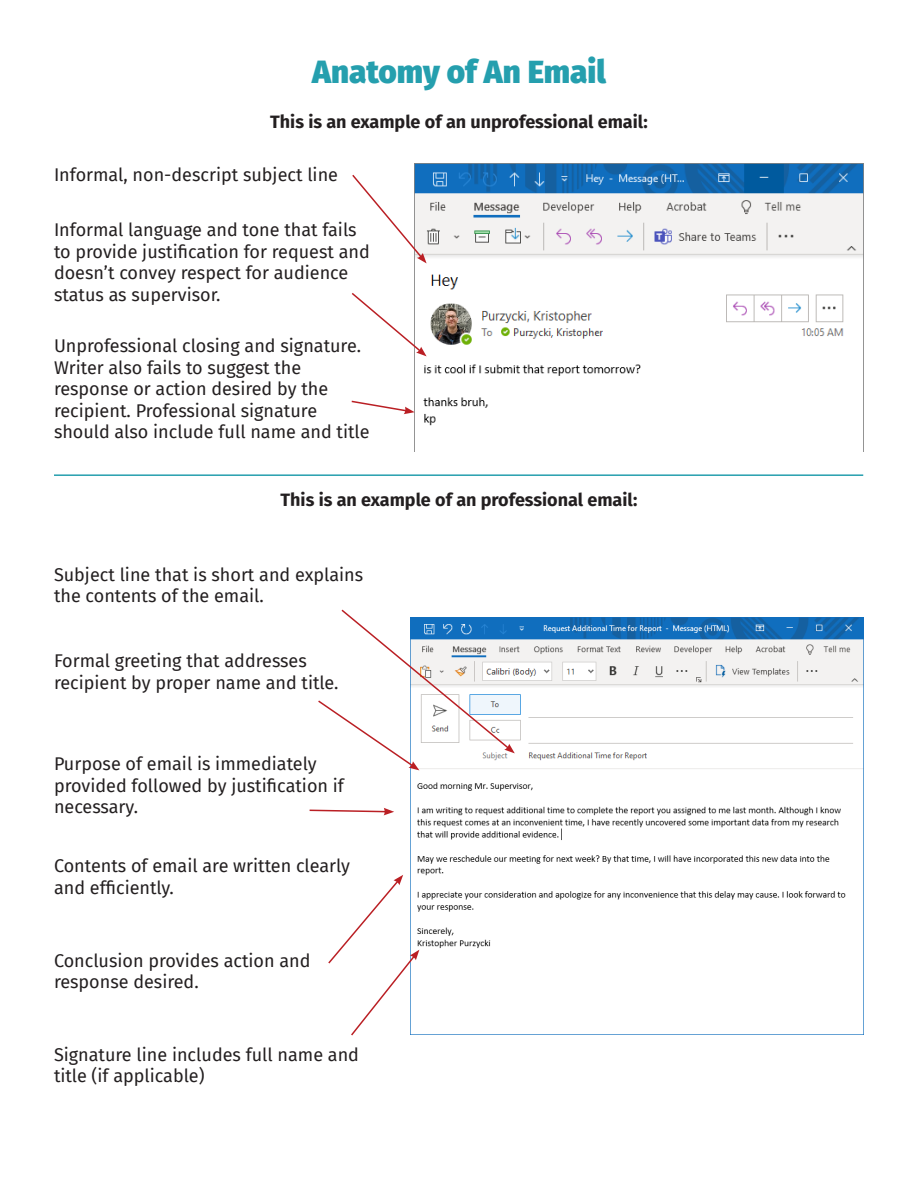
<style>
.page{position:relative;width:918px;height:1188px;background:#fff}
.page>*{position:absolute;margin:0;border:0;box-sizing:border-box;transform-origin:0 0}
.t1{font:900 31.5px "Fira Sans";color:#259fae}
.t2{font:18px/21.6px "Fira Sans";color:#231f20}
.t3{font:700 18px "Fira Sans";color:#231f20}
</style>
<div class="page">
<img style="left:417px;top:617px;width:446px;height:418px">
<img style="left:415px;top:164px;width:449px;height:287px">
<svg style="left:352px;top:173px;width:75px;height:90px"></svg>
<svg style="left:351px;top:291px;width:76px;height:65px"></svg>
<svg style="left:351px;top:400px;width:64px;height:14px"></svg>
<hr style="left:54px;top:474px;width:809px;height:2px;background:#259fae">
<svg style="left:318px;top:609px;width:197px;height:161px"></svg>
<svg style="left:309px;top:808px;width:85px;height:7px"></svg>
<svg style="left:328px;top:875px;width:91px;height:161px"></svg>
<p class="t1" style="left:312px;top:44px;width:295px">Anatomy of An Email</p>
<p class="t3" style="left:270px;top:107px;width:379px">This is an example of an unprofessional email:</p>
<p class="t2" style="left:54px;top:163px;width:286px">Informal, non-descript subject line</p>
<p class="t2" style="left:54px;top:219px;width:317px">Informal language and tone that fails to provide justification for request and doesn’t convey respect for audience status as supervisor.</p>
<p class="t2" style="left:54px;top:334px;width:317px">Unprofessional closing and signature.<br>Writer also fails to suggest the response or action desired by the recipient. Professional signature should also include full name and title</p>
<p class="t3" style="left:281px;top:484px;width:358px">This is an example of an professional email:</p>
<p class="t2" style="left:54px;top:563px;width:311px">Subject line that is short and explains the contents of the email.</p>
<p class="t2" style="left:54px;top:649px;width:286px">Formal greeting that addresses recipient by proper name and title.</p>
<p class="t2" style="left:54px;top:753px;width:291px">Purpose of email is immediately provided followed by justification if necessary.</p>
<p class="t2" style="left:54px;top:855px;width:298px">Contents of email are written clearly and efficiently.</p>
<p class="t2" style="left:54px;top:949px;width:258px">Conclusion provides action and response desired.</p>
<p class="t2" style="left:54px;top:1043px;width:307px">Signature line includes full name and title (if applicable)</p>
</div>
